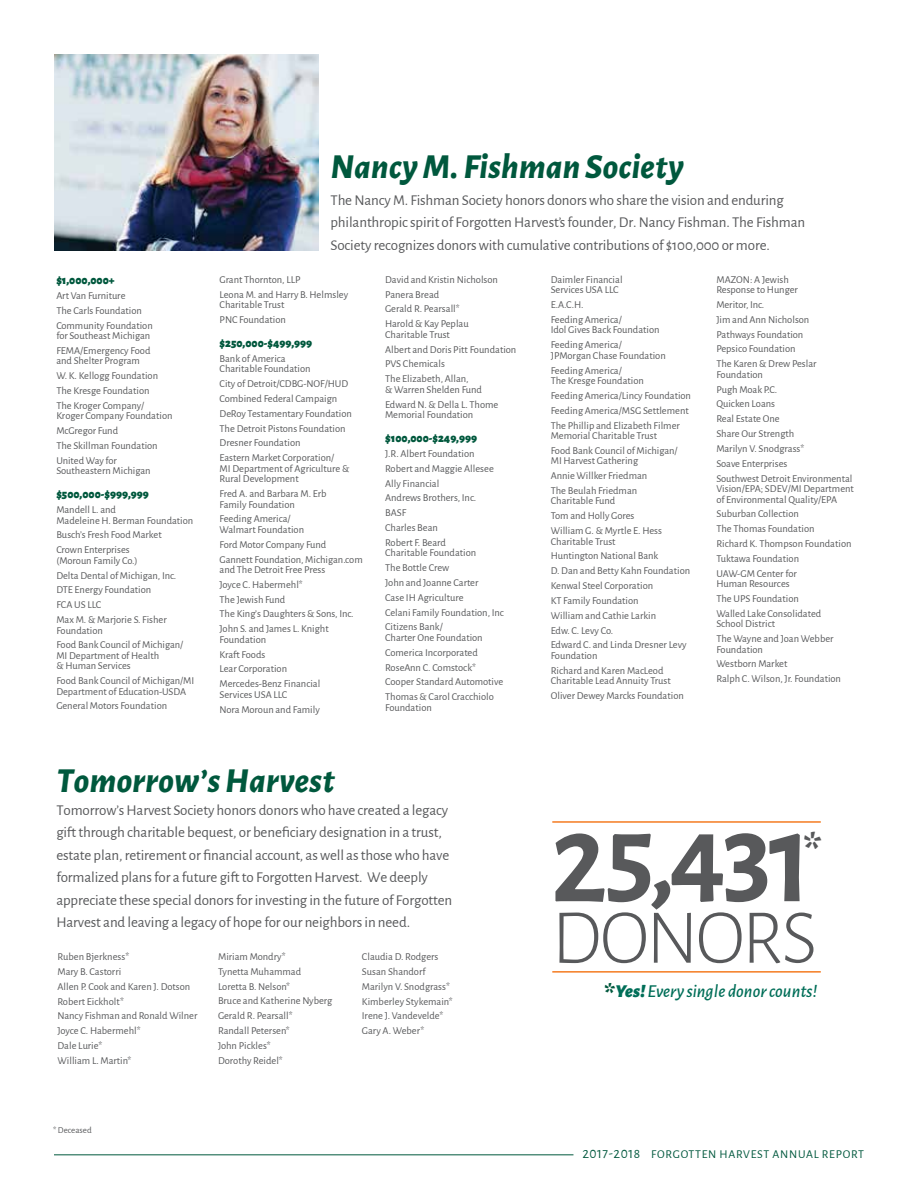
<style>
.page{position:relative;width:918px;height:1188px;background:#fff}
.page>*{position:absolute;margin:0;border:0;box-sizing:border-box;transform-origin:0 0}
.t1{font:700 114px "Alegreya Sans";color:#58595b}
.t2{font:300 78px "Alegreya Sans";letter-spacing:-.04em;color:#58595b}
.t3{font:700 49.5px "Alegreya Sans";color:#58595b}
.t4{font:italic 800 34.5px "Alegreya Sans";letter-spacing:.01em;color:#00583d}
.t5{font:italic 500 18.3px "Alegreya Sans";color:#006e58}
.t6{font:15px/22.5px "Alegreya Sans";letter-spacing:-.01em;color:#58595b}
.t7{font:900 12px "Alegreya Sans";color:#00583d}
.t8{font:12px "Alegreya Sans";letter-spacing:.06em;color:#00583d}
.t9{font:10.5px/14.9px "Alegreya Sans";color:#58595b}
.t10{font:9px "Alegreya Sans";color:#58595b}
.s1{font-weight:900;font-size:26.85px;color:#00583d}
.s2{font-weight:900}
.s3{font-size:13.5px}
</style>
<div class="page">
<hr style="left:54px;top:1154px;width:519px;height:1px;background:#00583d">
<img style="left:54px;top:54px;width:265px;height:196px">
<hr style="left:552px;top:821px;width:269px;height:2px;background:#f47b20">
<hr style="left:552px;top:971px;width:269px;height:2px;background:#f47b20">
<p class="t7" style="left:56px;top:271px;width:60px">$1,000,000+</p>
<p class="t9" style="left:56px;top:288px;width:98px">Art Van Furniture<br>The Carls Foundation<br>Community Foundation</p>
<p class="t9" style="left:56px;top:328px;width:96px">for Southeast Michigan<br>FEMA/Emergency Food</p>
<p class="t9" style="left:56px;top:353px;width:103px">and Shelter Program<br>W. K. Kellogg Foundation<br>The Kresge Foundation<br>The Kroger Company/</p>
<p class="t9" style="left:56px;top:408px;width:118px">Kroger Company Foundation<br>McGregor Fund<br>The Skillman Foundation<br>United Way for</p>
<p class="t9" style="left:56px;top:463px;width:96px">Southeastern Michigan</p>
<p class="t7" style="left:56px;top:485px;width:94px">$500,000-$999,999</p>
<p class="t9" style="left:56px;top:504px;width:138px;line-height:10.5px">Mandell L. and<br>Madeleine H. Berman Foundation</p>
<p class="t9" style="left:56px;top:527px;width:107px">Busch’s Fresh Food Market<br>Crown Enterprises</p>
<p class="t9" style="left:56px;top:552px;width:121px">(Moroun Family Co.)<br>Delta Dental of Michigan, Inc.<br>DTE Energy Foundation<br>FCA US LLC<br>Max M. &amp; Marjorie S. Fisher</p>
<p class="t9" style="left:56px;top:622px;width:128px">Foundation<br>Food Bank Council of Michigan/</p>
<p class="t9" style="left:56px;top:650px;width:104px;line-height:10.5px">MI Department of Health &amp; Human Services</p>
<p class="t9" style="left:56px;top:675px;width:139px;line-height:10.5px">Food Bank Council of Michigan/MI<br>Department of Education-USDA</p>
<p class="t9" style="left:56px;top:698px;width:112px">General Motors Foundation</p>
<h3 class="t4" style="left:330px;top:141px;width:355px">Nancy M. Fishman Society</h3>
<p class="t6" style="left:330px;top:188px;width:476px">The Nancy M. Fishman Society honors donors who share the vision and enduring philanthropic spirit of Forgotten Harvest’s founder, Dr. Nancy Fishman. The Fishman<br>Society recognizes donors with cumulative contributions of $100,000 or more.</p>
<p class="t9" style="left:220px;top:271px;width:130px">Grant Thornton, LLP<br>Leona M. and Harry B. Helmsley</p>
<p class="t9" style="left:220px;top:297px;width:68px">Charitable Trust<br>PNC Foundation</p>
<p class="t7" style="left:220px;top:334px;width:94px">$250,000-$499,999</p>
<p class="t9" style="left:220px;top:353px;width:93px;line-height:10.5px">Bank of America<br>Charitable Foundation</p>
<p class="t9" style="left:220px;top:376px;width:134px">City of Detroit/CDBG-NOF/HUD<br>Combined Federal Campaign<br>DeRoy Testamentary Foundation<br>The Detroit Pistons Foundation<br>Dresner Foundation<br>Eastern Market Corporation/</p>
<p class="t9" style="left:220px;top:463px;width:131px;line-height:10.5px">MI Department of Agriculture &amp;<br>Rural Development</p>
<p class="t9" style="left:220px;top:488px;width:109px;line-height:10.5px">Fred A. and Barbara M. Erb<br>Family Foundation</p>
<p class="t9" style="left:220px;top:513px;width:86px;line-height:10.5px">Feeding America/<br>Walmart Foundation</p>
<p class="t9" style="left:220px;top:536px;width:145px">Ford Motor Company Fund<br>Gannett Foundation, Michigan.com</p>
<p class="t9" style="left:220px;top:562px;width:136px">and The Detroit Free Press<br>Joyce C. Habermehl*<br>The Jewish Fund<br>The King’s Daughters &amp; Sons, Inc.<br>John S. and James L. Knight</p>
<p class="t9" style="left:220px;top:631px;width:102px">Foundation<br>Kraft Foods<br>Lear Corporation<br>Mercedes-Benz Financial</p>
<p class="t9" style="left:220px;top:686px;width:102px">Services USA LLC<br>Nora Moroun and Family</p>
<p class="t9" style="left:385px;top:271px;width:114px">David and Kristin Nicholson<br>Panera Bread<br>Gerald R. Pearsall*<br>Harold &amp; Kay Peplau</p>
<p class="t9" style="left:385px;top:326px;width:133px">Charitable Trust<br>Albert and Doris Pitt Foundation<br>PVS Chemicals<br>The Elizabeth, Allan,</p>
<p class="t9" style="left:385px;top:381px;width:115px">&amp; Warren Shelden Fund<br>Edward N. &amp; Della L. Thome</p>
<p class="t9" style="left:385px;top:407px;width:90px">Memorial Foundation</p>
<p class="t7" style="left:385px;top:429px;width:93px">$100,000-$249,999</p>
<p class="t9" style="left:385px;top:446px;width:110px">J.R. Albert Foundation<br>Robert and Maggie Allesee<br>Ally Financial<br>Andrews Brothers, Inc.<br>BASF<br>Charles Bean<br>Robert F. Beard</p>
<p class="t9" style="left:385px;top:545px;width:120px">Charitable Foundation<br>The Bottle Crew<br>John and Joanne Carter<br>Case IH Agriculture<br>Celani Family Foundation, Inc<br>Citizens Bank/</p>
<p class="t9" style="left:385px;top:630px;width:120px">Charter One Foundation<br>Comerica Incorporated<br>RoseAnn C. Comstock*<br>Cooper Standard Automotive<br>Thomas &amp; Carol Cracchiolo</p>
<p class="t9" style="left:385px;top:699px;width:48px">Foundation</p>
<p class="t9" style="left:551px;top:274px;width:73px;line-height:10.5px">Daimler Financial<br>Services USA LLC</p>
<p class="t9" style="left:551px;top:297px;width:73px">E.A.C.H.<br>Feeding America/</p>
<p class="t9" style="left:551px;top:322px;width:110px">Idol Gives Back Foundation<br>Feeding America/</p>
<p class="t9" style="left:551px;top:347px;width:116px">JPMorgan Chase Foundation<br>Feeding America/</p>
<p class="t9" style="left:551px;top:373px;width:142px">The Kresge Foundation<br>Feeding America/Lincy Foundation<br>Feeding America/MSG Settlement<br>The Phillip and Elizabeth Filmer</p>
<p class="t9" style="left:551px;top:428px;width:128px">Memorial Charitable Trust<br>Food Bank Council of Michigan/</p>
<p class="t9" style="left:551px;top:453px;width:98px">MI Harvest Gathering<br>Annie Willker Friedman<br>The Beulah Friedman</p>
<p class="t9" style="left:551px;top:493px;width:113px">Charitable Fund<br>Tom and Holly Gores<br>William G. &amp; Myrtle E. Hess</p>
<p class="t9" style="left:551px;top:533px;width:141px">Charitable Trust<br>Huntington National Bank<br>D. Dan and Betty Kahn Foundation<br>Kenwal Steel Corporation<br>KT Family Foundation<br>William and Cathie Larkin<br>Edw. C. Levy Co.<br>Edward C. and Linda Dresner Levy</p>
<p class="t9" style="left:551px;top:647px;width:114px">Foundation<br>Richard and Karen MacLeod</p>
<p class="t9" style="left:551px;top:673px;width:135px">Charitable Lead Annuity Trust<br>Oliver Dewey Marcks Foundation</p>
<p class="t9" style="left:716px;top:274px;width:83px;line-height:10.5px">MAZON: A Jewish<br>Response to Hunger</p>
<p class="t9" style="left:716px;top:297px;width:102px">Meritor, Inc.<br>Jim and Ann Nicholson<br>Pathways Foundation<br>Pepsico Foundation<br>The Karen &amp; Drew Peslar</p>
<p class="t9" style="left:716px;top:366px;width:138px">Foundation<br>Pugh Moak P.C.<br>Quicken Loans<br>Real Estate One<br>Share Our Strength<br>Marilyn V. Snodgrass*<br>Soave Enterprises<br>Southwest Detroit Environmental</p>
<p class="t9" style="left:716px;top:483px;width:139px;line-height:10.5px">Vision/EPA; SDEV/MI Department of Environmental Quality/EPA</p>
<p class="t9" style="left:716px;top:506px;width:137px">Suburban Collection<br>The Thomas Foundation<br>Richard K. Thompson Foundation<br>Tuktawa Foundation<br>UAW-GM Center for</p>
<p class="t9" style="left:716px;top:576px;width:106px">Human Resources<br>The UPS Foundation<br>Walled Lake Consolidated</p>
<p class="t9" style="left:716px;top:616px;width:119px">School District<br>The Wayne and Joan Webber</p>
<p class="t9" style="left:716px;top:641px;width:126px">Foundation<br>Westborn Market<br>Ralph C. Wilson, Jr. Foundation</p>
<h3 class="t4" style="left:56px;top:755px;width:280px">Tomorrow’s Harvest</h3>
<p class="t6" style="left:56px;top:798px;width:398px">Tomorrow’s Harvest Society honors donors who have created a legacy gift through charitable bequest, or beneficiary designation in a trust, estate plan, retirement or financial account, as well as those who have formalized plans for a future gift to Forgotten Harvest. We deeply appreciate these special donors for investing in the future of Forgotten Harvest and leaving a legacy of hope for our neighbors in need.</p>
<p class="t9" style="left:58px;top:949px;width:142px">Ruben Bjerkness*<br>Mary B. Castorri<br>Allen P. Cook and Karen J. Dotson<br>Robert Eickholt*<br>Nancy Fishman and Ronald Wilner<br>Joyce C. Habermehl*<br>Dale Lurie*<br>William L. Martin*</p>
<p class="t9" style="left:218px;top:949px;width:116px">Miriam Mondry*<br>Tynetta Muhammad<br>Loretta B. Nelson*<br>Bruce and Katherine Nyberg<br>Gerald R. Pearsall*<br>Randall Petersen*<br>John Pickles*<br>Dorothy Reidel*</p>
<p class="t9" style="left:362px;top:949px;width:92px">Claudia D. Rodgers<br>Susan Shandorf<br>Marilyn V. Snodgrass*<br>Kimberley Stykemain*<br>Irene J. Vandevelde*<br>Gary A. Weber*</p>
<p class="t10" style="left:53px;top:1124px;width:40px">* Deceased</p>
<h1 class="t1" style="left:551px;top:780px;width:262px">25,431</h1>
<h3 class="t3" style="left:803px;top:816px;width:20px">*</h3>
<h2 class="t2" style="left:552px;top:886px;width:267px">DONORS</h2>
<h3 class="t5" style="left:604px;top:978px;width:215px"><span class="s1">*</span><span class="s2">Yes!</span> Every single donor counts!</h3>
<p class="t8" style="left:582px;top:1146px;width:283px"><span class="s3">2017-2018</span> FORGOTTEN HARVEST ANNUAL REPORT</p>
</div>
